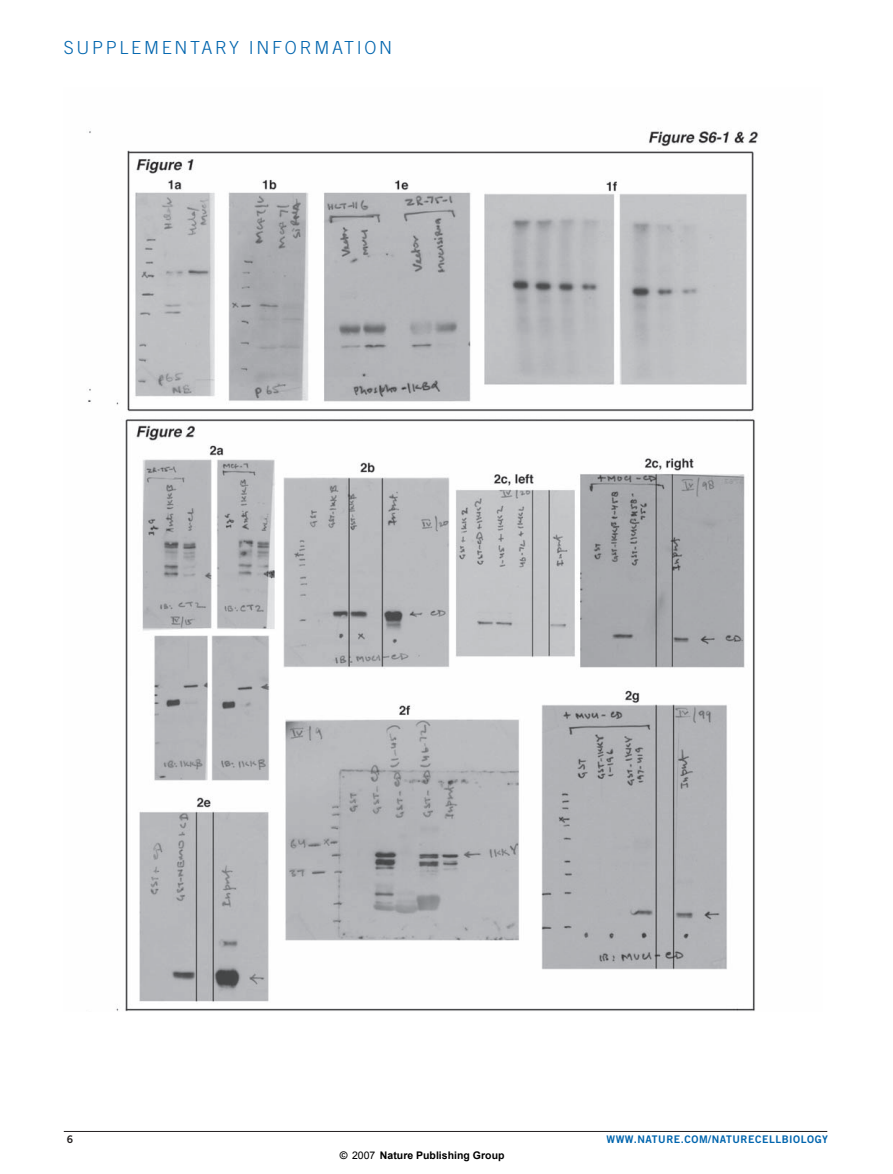
<style>
.page{position:relative;width:893px;height:1174px;background:#fff}
.page>*{position:absolute;margin:0;border:0;box-sizing:border-box;transform-origin:0 0}
.t1{font:300 18px "Trade Gothic";letter-spacing:.15em;color:#0165ae}
.t2{font:10.5px "Trade Gothic Bold Two";letter-spacing:.05em;color:#0165ae}
.t3{font:700 10.5px "Arial";color:#000}
.t4{font:10.5px "Trade Gothic Bold Two";color:#231f20}
.s1{font-weight:400}
</style>
<div class="page">
<hr style="left:64px;top:1131px;width:763px;height:1px;background:#231f20">
<img style="left:88px;top:131px;width:671px;height:880px">
<h1 class="t1" style="left:64px;top:37px;width:330px">SUPPLEMENTARY INFORMATION</h1>
<p class="t4" style="left:67px;top:1132px;width:8px">6</p>
<p class="t2" style="left:606px;top:1132px;width:223px">WWW.NATURE.COM/NATURECELLBIOLOGY</p>
<p class="t3" style="left:340px;top:1148px;width:166px">© <span class="s1">2007</span> Nature Publishing Group</p>
</div>
